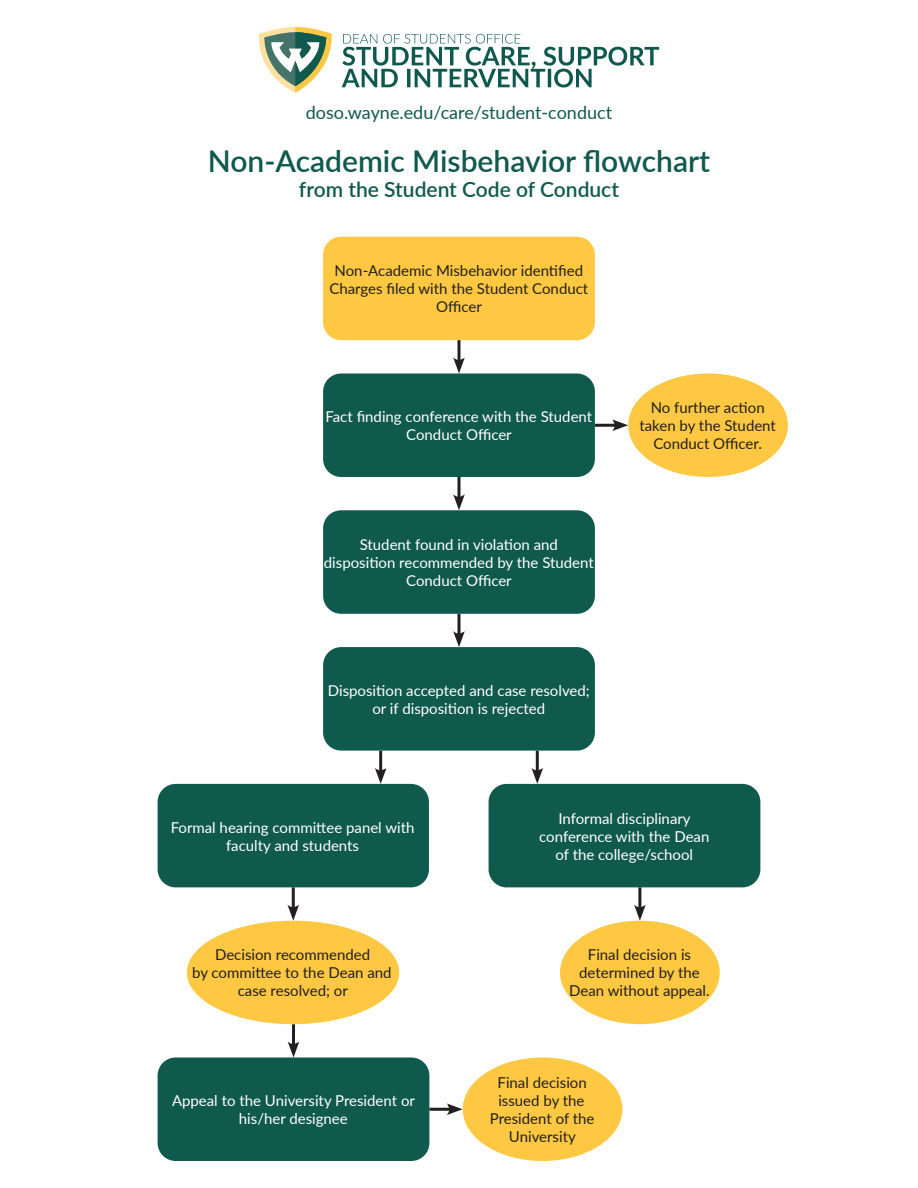
<style>
.page{position:relative;width:918px;height:1188px;background:#fff}
.page>*{position:absolute;margin:0;border:0;box-sizing:border-box;transform-origin:0 0}
.t1{font:600 30px "Lato";color:#0f594d}
.t2{font:600 21px "Lato";color:#0f594d}
.t3{font:18px "Lato";color:#0e584d}
.t4{font:15px/18px "Lato";color:#fff;text-align:center}
.t5{font:15px/18px "Lato";color:#231f20;text-align:center}
</style>
<div class="page">
<svg style="left:259px;top:27px;width:400px;height:66px"></svg>
<div style="left:323px;top:237px;width:272px;height:103px;background:#fec843;border-radius:18px"></div>
<div style="left:323px;top:374px;width:272px;height:103px;background:#0f594d;border-radius:18px"></div>
<div style="left:323px;top:510px;width:272px;height:104px;background:#0f594d;border-radius:18px"></div>
<div style="left:158px;top:1058px;width:271px;height:103px;background:#0f594d;border-radius:18px"></div>
<hr style="left:458px;top:340px;width:2px;height:23px;background:#231f20">
<svg style="left:453px;top:357px;width:12px;height:17px"></svg>
<hr style="left:458px;top:477px;width:2px;height:23px;background:#231f20">
<svg style="left:453px;top:494px;width:12px;height:16px"></svg>
<hr style="left:595px;top:424px;width:23px;height:3px;background:#231f20">
<svg style="left:612px;top:419px;width:16px;height:12px"></svg>
<div style="left:489px;top:784px;width:271px;height:103px;background:#0f594d;border-radius:18px"></div>
<div style="left:158px;top:784px;width:271px;height:103px;background:#0f594d;border-radius:18px"></div>
<hr style="left:292px;top:887px;width:3px;height:23px;background:#231f20">
<svg style="left:287px;top:905px;width:12px;height:16px"></svg>
<hr style="left:638px;top:887px;width:3px;height:23px;background:#231f20">
<svg style="left:634px;top:905px;width:12px;height:16px"></svg>
<hr style="left:292px;top:1024px;width:3px;height:23px;background:#231f20">
<svg style="left:288px;top:1042px;width:11px;height:16px"></svg>
<hr style="left:429px;top:1108px;width:23px;height:3px;background:#231f20">
<svg style="left:447px;top:1103px;width:16px;height:12px"></svg>
<hr style="left:379px;top:751px;width:3px;height:23px;background:#231f20">
<svg style="left:375px;top:768px;width:12px;height:16px"></svg>
<hr style="left:536px;top:751px;width:3px;height:23px;background:#231f20">
<svg style="left:531px;top:768px;width:12px;height:16px"></svg>
<div style="left:628px;top:374px;width:160px;height:103px;background:#fec843;border-radius:50%"></div>
<div style="left:560px;top:921px;width:160px;height:103px;background:#fec843;border-radius:50%"></div>
<div style="left:187px;top:921px;width:212px;height:103px;background:#fec843;border-radius:50%"></div>
<div style="left:463px;top:1058px;width:159px;height:103px;background:#fec843;border-radius:50%"></div>
<div style="left:323px;top:647px;width:272px;height:104px;background:#0f594d;border-radius:18px"></div>
<hr style="left:458px;top:614px;width:2px;height:23px;background:#231f20">
<svg style="left:453px;top:631px;width:12px;height:16px"></svg>
<p class="t3" style="left:306px;top:99px;width:308px">doso.wayne.edu/care/student-conduct</p>
<p class="t1" style="left:208px;top:139px;width:504px">Non-Academic Misbehavior flowchart</p>
<p class="t2" style="left:299px;top:174px;width:322px">from the Student Code of Conduct</p>
<p class="t5" style="left:329px;top:261px;width:260px">Non-Academic Misbehavior identified<br>Charges filed with the Student Conduct<br>Officer</p>
<p class="t4" style="left:325px;top:407px;width:268px">Fact finding conference with the Student<br>Conduct Officer</p>
<p class="t4" style="left:324px;top:535px;width:271px">Student found in violation and disposition recommended by the Student<br>Conduct Officer</p>
<p class="t4" style="left:328px;top:681px;width:263px">Disposition accepted and case resolved; or if disposition is rejected</p>
<p class="t5" style="left:639px;top:398px;width:138px">No further action taken by the Student<br>Conduct Officer.</p>
<p class="t4" style="left:171px;top:818px;width:245px">Formal hearing committee panel with faculty and students</p>
<p class="t5" style="left:192px;top:945px;width:201px">Decision recommended<br>by committee to the Dean and case resolved; or</p>
<p class="t4" style="left:172px;top:1091px;width:244px">Appeal to the University President or his/her designee</p>
<p class="t4" style="left:539px;top:809px;width:172px">Informal disciplinary conference with the Dean of the college/school</p>
<p class="t5" style="left:569px;top:945px;width:142px">Final decision is determined by the<br>Dean without appeal.</p>
<p class="t5" style="left:490px;top:1073px;width:106px">Final decision issued by the<br>President of the<br>University</p>
</div>
